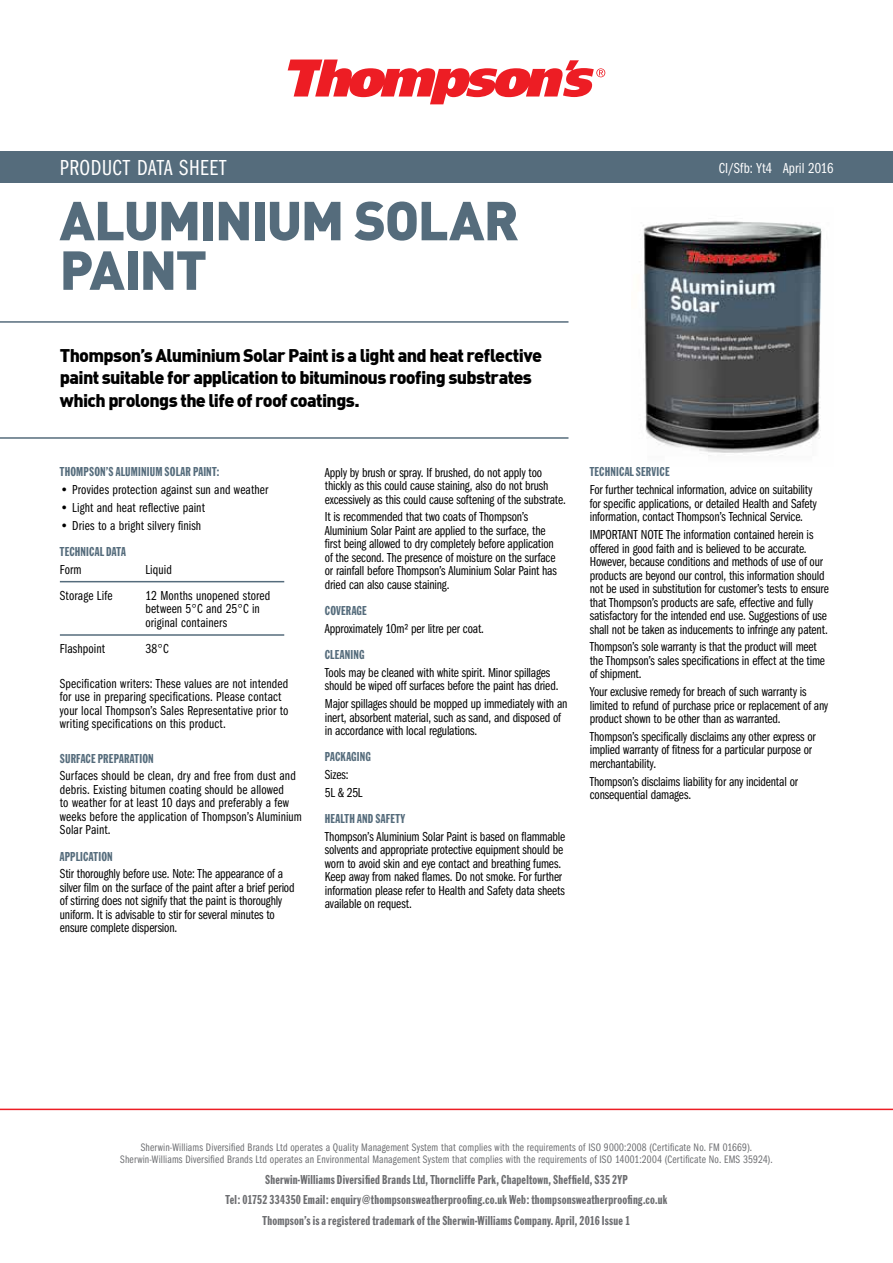
<style>
.page{position:relative;width:893px;height:1263px;background:#fff}
.page>*{position:absolute;margin:0;border:0;box-sizing:border-box;transform-origin:0 0}
.t1{font:900 54px/49.5px "DIN";letter-spacing:-.03em;color:#556c7c}
.t2{font:22.5px "Franklin Gothic EF Book Comp";letter-spacing:.025em;color:#fff}
.t3{font:900 18px/22.5px "DIN";letter-spacing:-.035em;color:#000}
.t4{font:15px "Franklin Gothic EF Book Comp";letter-spacing:.01em;color:#fff}
.t5{font:13.5px/13.5px "Franklin Gothic EF Book Comp";letter-spacing:-.005em;color:#000}
.t6{font:13.5px/20.5px "Franklin Got TCE Ext Con";letter-spacing:.015em;color:#6d6e71;text-align:center}
.t7{font:13.5px "Franklin Got TCE Ext Con";letter-spacing:.01em;color:#556c7c}
.t8{font:13.5px "Franklin Gothic EF Book Comp";letter-spacing:.015em;color:#000}
.t9{font:11.25px/12px "Franklin Gothic EF Book Comp";letter-spacing:.02em;color:#6d6e71;text-align:center}
</style>
<div class="page">
<div style="left:0;top:151px;width:893px;height:31px;background:#556c7c"></div>
<svg style="left:288px;top:60px;width:317px;height:44px"></svg>
<hr style="left:0;top:1108px;width:893px;height:2px;background:#ed1d24">
<hr style="left:0;top:437px;width:568px;height:2px;background:#556c7c">
<hr style="left:0;top:321px;width:568px;height:2px;background:#556c7c">
<hr style="left:60px;top:581px;width:224px;height:1px;background:#556c7c">
<hr style="left:60px;top:634px;width:224px;height:2px;background:#556c7c">
<img style="left:643px;top:221px;width:179px;height:235px">
<h2 class="t2" style="left:60px;top:155px;width:168px">PRODUCT DATA SHEET</h2>
<h1 class="t1" style="left:60px;top:193px;width:461px">ALUMINIUM SOLAR<br>PAINT</h1>
<p class="t4" style="left:719px;top:160px;width:116px">CI/Sfb: Yt4 April 2016</p>
<h3 class="t3" style="left:60px;top:343px;width:484px">Thompson’s Aluminium Solar Paint is a light and heat reflective paint suitable for application to bituminous roofing substrates which prolongs the life of roof coatings.</h3>
<p class="t7" style="left:60px;top:465px;width:161px">THOMPSON’S ALUMINIUM SOLAR PAINT:</p>
<p class="t5" style="left:60px;top:483px;width:210px">• Provides protection against sun and weather</p>
<p class="t5" style="left:60px;top:501px;width:147px">• Light and heat reflective paint</p>
<p class="t5" style="left:60px;top:519px;width:143px">• Dries to a bright silvery finish</p>
<p class="t7" style="left:60px;top:544px;width:67px">TECHNICAL DATA</p>
<p class="t5" style="left:60px;top:562px;width:23px">Form</p>
<p class="t5" style="left:145px;top:562px;width:28px">Liquid</p>
<p class="t8" style="left:60px;top:588px;width:54px">Storage Life</p>
<p class="t5" style="left:145px;top:589px;width:127px">12 Months unopened stored between 5°C and 25°C in original containers</p>
<p class="t5" style="left:60px;top:642px;width:47px">Flashpoint</p>
<p class="t5" style="left:145px;top:642px;width:25px">38°C</p>
<p class="t5" style="left:60px;top:677px;width:230px">Specification writers: These values are not intended for use in preparing specifications. Please contact your local Thompson’s Sales Representative prior to writing specifications on this product.</p>
<p class="t7" style="left:60px;top:751px;width:95px">SURFACE PREPARATION</p>
<p class="t5" style="left:60px;top:769px;width:244px">Surfaces should be clean, dry and free from dust and debris. Existing bitumen coating should be allowed<br>to weather for at least 10 days and preferably a few weeks before the application of Thompson’s Aluminium Solar Paint.</p>
<p class="t7" style="left:60px;top:849px;width:54px">APPLICATION</p>
<p class="t5" style="left:60px;top:867px;width:236px">Stir thoroughly before use. Note: The appearance of a silver film on the surface of the paint after a brief period of stirring does not signify that the paint is thoroughly uniform. It is advisable to stir for several minutes to ensure complete dispersion.</p>
<p class="t5" style="left:325px;top:465px;width:242px">Apply by brush or spray. If brushed, do not apply too thickly as this could cause staining, also do not brush excessively as this could cause softening of the substrate.</p>
<p class="t5" style="left:325px;top:510px;width:234px">It is recommended that two coats of Thompson’s Aluminium Solar Paint are applied to the surface, the first being allowed to dry completely before application of the second. The presence of moisture on the surface or rainfall before Thompson’s Aluminium Solar Paint has dried can also cause staining.</p>
<p class="t7" style="left:325px;top:603px;width:43px">COVERAGE</p>
<p class="t5" style="left:325px;top:622px;width:161px">Approximately 10m² per litre per coat.</p>
<p class="t7" style="left:325px;top:647px;width:41px">CLEANING</p>
<p class="t5" style="left:325px;top:666px;width:235px">Tools may be cleaned with white spirit. Minor spillages should be wiped off surfaces before the paint has dried.</p>
<p class="t5" style="left:325px;top:697px;width:244px">Major spillages should be mopped up immediately with an inert, absorbent material, such as sand, and disposed of in accordance with local regulations.</p>
<p class="t7" style="left:325px;top:750px;width:48px">PACKAGING</p>
<p class="t5" style="left:325px;top:766px;width:39px;line-height:17.7px">Sizes:<br>5L &amp; 25L</p>
<p class="t7" style="left:325px;top:811px;width:82px">HEALTH AND SAFETY</p>
<p class="t5" style="left:325px;top:830px;width:242px">Thompson’s Aluminium Solar Paint is based on flammable solvents and appropriate protective equipment should be worn to avoid skin and eye contact and breathing fumes.<br>Keep away from naked flames. Do not smoke. For further information please refer to Health and Safety data sheets available on request.</p>
<p class="t7" style="left:590px;top:465px;width:81px">TECHNICAL SERVICE</p>
<p class="t5" style="left:590px;top:483px;width:229px">For further technical information, advice on suitability for specific applications, or detailed Health and Safety information, contact Thompson’s Technical Service.</p>
<p class="t5" style="left:590px;top:528px;width:240px">IMPORTANT NOTE The information contained herein is offered in good faith and is believed to be accurate.<br>However, because conditions and methods of use of our products are beyond our control, this information should not be used in substitution for customer’s tests to ensure that Thompson’s products are safe, effective and fully satisfactory for the intended end use. Suggestions of use shall not be taken as inducements to infringe any patent.</p>
<p class="t5" style="left:590px;top:640px;width:237px">Thompson’s sole warranty is that the product will meet the Thompson’s sales specifications in effect at the time of shipment.</p>
<p class="t5" style="left:590px;top:685px;width:240px">Your exclusive remedy for breach of such warranty is limited to refund of purchase price or replacement of any product shown to be other than as warranted.</p>
<p class="t5" style="left:590px;top:730px;width:228px">Thompson’s specifically disclaims any other express or implied warranty of fitness for a particular purpose or merchantability.</p>
<p class="t5" style="left:590px;top:774px;width:210px">Thompson’s disclaims liability for any incidental or consequential damages.</p>
<p class="t9" style="left:120px;top:1141px;width:654px">Sherwin-Williams Diversified Brands Ltd operates a Quality Management System that complies with the requirements of ISO 9000:2008 (Certificate No. FM 01669).<br>Sherwin-Williams Diversified Brands Ltd operates an Environmental Management System that complies with the requirements of ISO 14001:2004 (Certificate No. EMS 35924).</p>
<p class="t6" style="left:226px;top:1169px;width:443px">Sherwin-Williams Diversified Brands Ltd, Thorncliffe Park, Chapeltown, Sheffield, S35 2YP<br>Tel: 01752 334350 Email: enquiry@thompsonsweatherproofing.co.uk Web: thompsonsweatherproofing.co.uk<br>Thompson’s is a registered trademark of the Sherwin-Williams Company. April, 2016 Issue 1</p>
</div>
